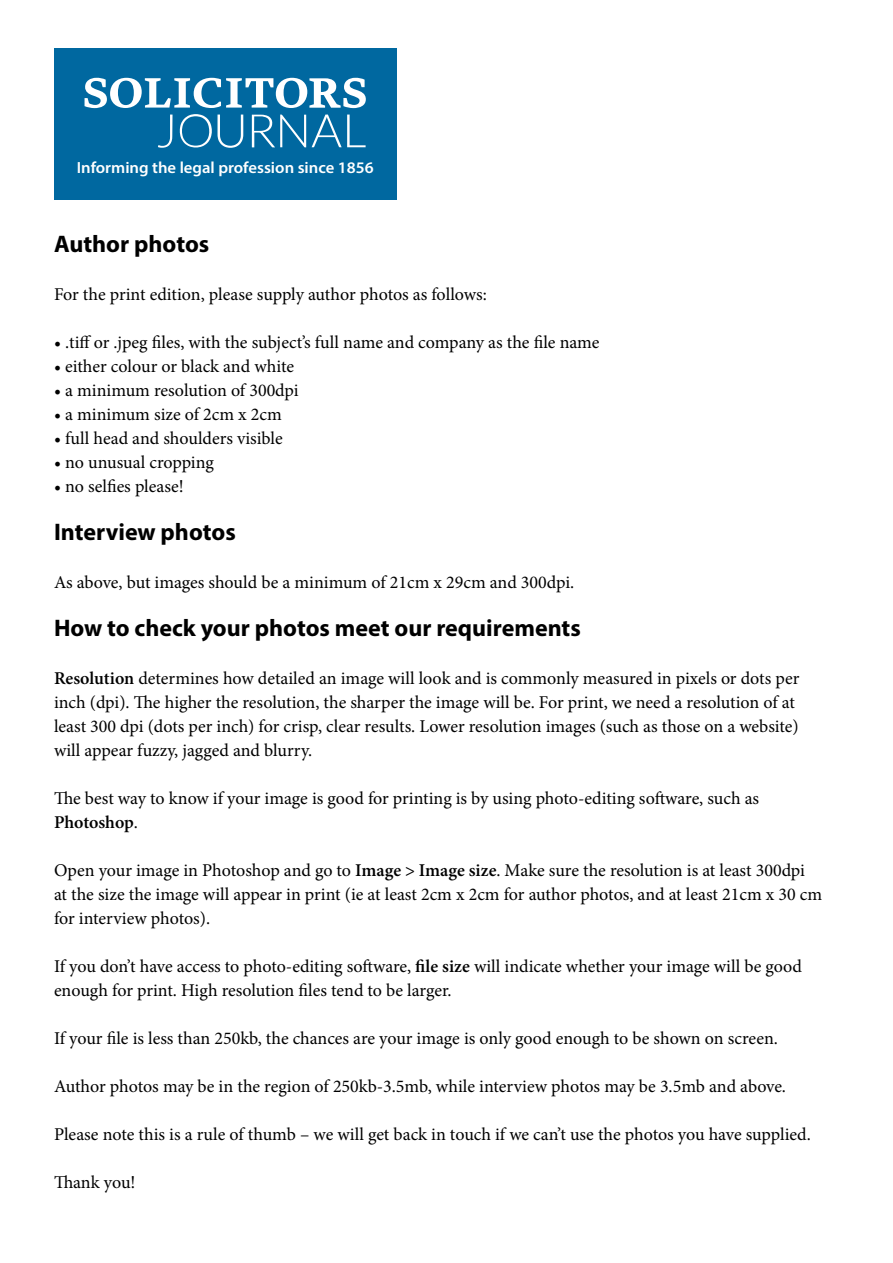
<style>
.page{position:relative;width:893px;height:1263px;background:#fff}
.page>*{position:absolute;margin:0;border:0;box-sizing:border-box;transform-origin:0 0}
.t1{font:700 24px "Myriad Pro";color:#000}
.t2{font:18px/24px "Minion Pro";letter-spacing:-.005em;color:#000}
.t3{font:600 16.2px "Myriad Pro";color:#fff}
.s1{font-weight:600}
</style>
<div class="page">
<div style="left:54px;top:49px;width:343px;height:151px;background:#0068a0"></div>
<svg style="left:158px;top:114px;width:208px;height:34px"></svg>
<svg style="left:85px;top:78px;width:281px;height:30px"></svg>
<p class="t3" style="left:77px;top:158px;width:298px">Informing the legal profession since 1856</p>
<h1 class="t1" style="left:54px;top:228px;width:157px">Author photos</h1>
<p class="t2" style="left:54px;top:282px;width:434px">For the print edition, please supply author photos as follows:</p>
<p class="t2" style="left:54px;top:330px;width:547px">• .tiff or .jpeg files, with the subject’s full name and company as the file name</p>
<p class="t2" style="left:54px;top:354px;width:242px">• either colour or black and white</p>
<p class="t2" style="left:54px;top:378px;width:246px">• a minimum resolution of 300dpi</p>
<p class="t2" style="left:54px;top:402px;width:229px">• a minimum size of 2cm x 2cm</p>
<p class="t2" style="left:54px;top:426px;width:230px">• full head and shoulders visible</p>
<p class="t2" style="left:54px;top:450px;width:161px">• no unusual cropping</p>
<p class="t2" style="left:54px;top:474px;width:131px">• no selfies please!</p>
<h1 class="t1" style="left:54px;top:516px;width:183px">Interview photos</h1>
<p class="t2" style="left:54px;top:570px;width:522px">As above, but images should be a minimum of 21cm x 29cm and 300dpi.</p>
<h1 class="t1" style="left:54px;top:612px;width:528px">How to check your photos meet our requirements</h1>
<p class="t2" style="left:54px;top:666px;width:747px"><span class="s1">Resolution</span> determines how detailed an image will look and is commonly measured in pixels or dots per inch (dpi). The higher the resolution, the sharper the image will be. For print, we need a resolution of at least 300 dpi (dots per inch) for crisp, clear results. Lower resolution images (such as those on a website) will appear fuzzy, jagged and blurry.</p>
<p class="t2" style="left:54px;top:786px;width:707px">The best way to know if your image is good for printing is by using photo-editing software, such as<br><span class="s1">Photoshop</span>.</p>
<p class="t2" style="left:54px;top:858px;width:770px">Open your image in Photoshop and go to <span class="s1">Image &gt; Image size</span>. Make sure the resolution is at least 300dpi at the size the image will appear in print (ie at least 2cm x 2cm for author photos, and at least 21cm x 30 cm for interview photos).</p>
<p class="t2" style="left:54px;top:954px;width:749px">If you don’t have access to photo-editing software, <span class="s1">file size</span> will indicate whether your image will be good enough for print. High resolution files tend to be larger.</p>
<p class="t2" style="left:54px;top:1026px;width:725px">If your file is less than 250kb, the chances are your image is only good enough to be shown on screen.</p>
<p class="t2" style="left:54px;top:1074px;width:734px">Author photos may be in the region of 250kb-3.5mb, while interview photos may be 3.5mb and above.</p>
<p class="t2" style="left:54px;top:1122px;width:758px">Please note this is a rule of thumb – we will get back in touch if we can’t use the photos you have supplied.</p>
<p class="t2" style="left:54px;top:1170px;width:83px">Thank you!</p>
</div>
